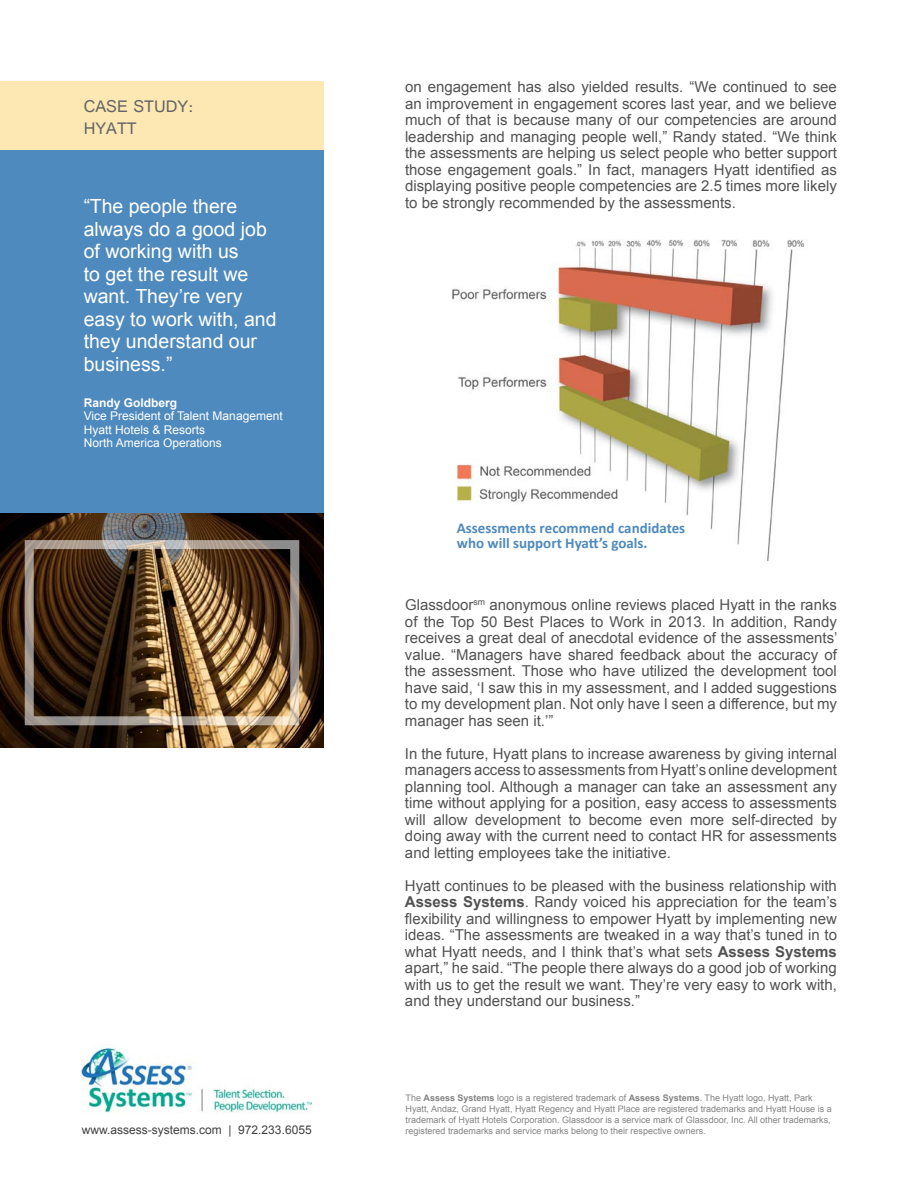
<style>
.page{position:relative;width:918px;height:1188px;background:#fff}
.page>*{position:absolute;margin:0;border:0;box-sizing:border-box;transform-origin:0 0}
.t1{font:19.5px/22.5px "Arial";color:#fff}
.t2{font:18px/21.6px "Raavi";color:#636466}
.t3{font:15px/16.5px "Arial";color:#535252;text-align:justify}
.t4{font:700 15px/15.6px "Calibri";color:#4f8abe}
.t5{font:12px/13.5px "Arial";color:#fff}
.t6{font:12px "Arial";color:#414042}
.t7{font:700 12px "Arial";color:#fff}
.t8{font:9px/10.8px "Arial";color:#858383}
.s1{font-weight:700}
</style>
<div class="page">
<div style="left:0;top:142px;width:324px;height:372px;background:#4f8abe"></div>
<div style="left:0;top:81px;width:324px;height:68px;background:#fde8b3"></div>
<img style="left:0;top:514px;width:324px;height:234px">
<img style="left:82px;top:1044px;width:230px;height:69px">
<img style="left:452px;top:240px;width:352px;height:320px">
<p class="t2" style="left:84px;top:95px;width:111px">CASE STUDY:<br>HYATT</p>
<h1 class="t1" style="left:84px;top:195px;width:194px">“The people there always do a good job of working with us<br>to get the result we want. They’re very easy to work with, and they understand our business.”</h1>
<p class="t7" style="left:84px;top:394px;width:95px">Randy Goldberg</p>
<p class="t5" style="left:84px;top:409px;width:200px">Vice President of Talent Management<br>Hyatt Hotels &amp; Resorts<br>North America Operations</p>
<p class="t3" style="left:405px;top:79px;width:433px">on engagement has also yielded results. “We continued to see an improvement in engagement scores last year, and we believe much of that is because many of our competencies are around leadership and managing people well,” Randy stated. “We think the assessments are helping us select people who better support those engagement goals.” In fact, managers Hyatt identified as displaying positive people competencies are 2.5 times more likely to be strongly recommended by the assessments.</p>
<p class="t4" style="left:457px;top:520px;width:230px">Assessments recommend candidates who will support Hyatt’s goals.</p>
<p class="t3" style="left:405px;top:597px;width:434px">Glassdoor<sup>sm</sup> anonymous online reviews placed Hyatt in the ranks of the Top 50 Best Places to Work in 2013. In addition, Randy receives a great deal of anecdotal evidence of the assessments’ value. “Managers have shared feedback about the accuracy of the assessment. Those who have utilized the development tool have said, ‘I saw this in my assessment, and I added suggestions to my development plan. Not only have I seen a difference, but my manager has seen it.’”</p>
<p class="t3" style="left:405px;top:745px;width:434px">In the future, Hyatt plans to increase awareness by giving internal managers access to assessments from Hyatt’s online development planning tool. Although a manager can take an assessment any time without applying for a position, easy access to assessments will allow development to become even more self-directed by doing away with the current need to contact HR for assessments and letting employees take the initiative.</p>
<p class="t3" style="left:405px;top:877px;width:434px">Hyatt continues to be pleased with the business relationship with <span class="s1">Assess Systems</span>. Randy voiced his appreciation for the team’s flexibility and willingness to empower Hyatt by implementing new ideas. “The assessments are tweaked in a way that’s tuned in to what Hyatt needs, and I think that’s what sets <span class="s1">Assess Systems </span>apart,” he said. “The people there always do a good job of working with us to get the result we want. They’re very easy to work with, and they understand our business.”</p>
<p class="t8" style="left:406px;top:1093px;width:428px">The <span class="s1">Assess Systems</span> logo is a registered trademark of <span class="s1">Assess Systems</span>. The Hyatt logo, Hyatt, Park<br>Hyatt, Andaz, Grand Hyatt, Hyatt Regency and Hyatt Place are registered trademarks and Hyatt House is a trademark of Hyatt Hotels Corporation. Glassdoor is a service mark of Glassdoor, Inc. All other trademarks,</p>
<p class="t6" style="left:82px;top:1122px;width:231px">www.assess-systems.com | 972.233.6055</p>
<p class="t8" style="left:406px;top:1125px;width:302px">registered trademarks and service marks belong to their respective owners.</p>
</div>
